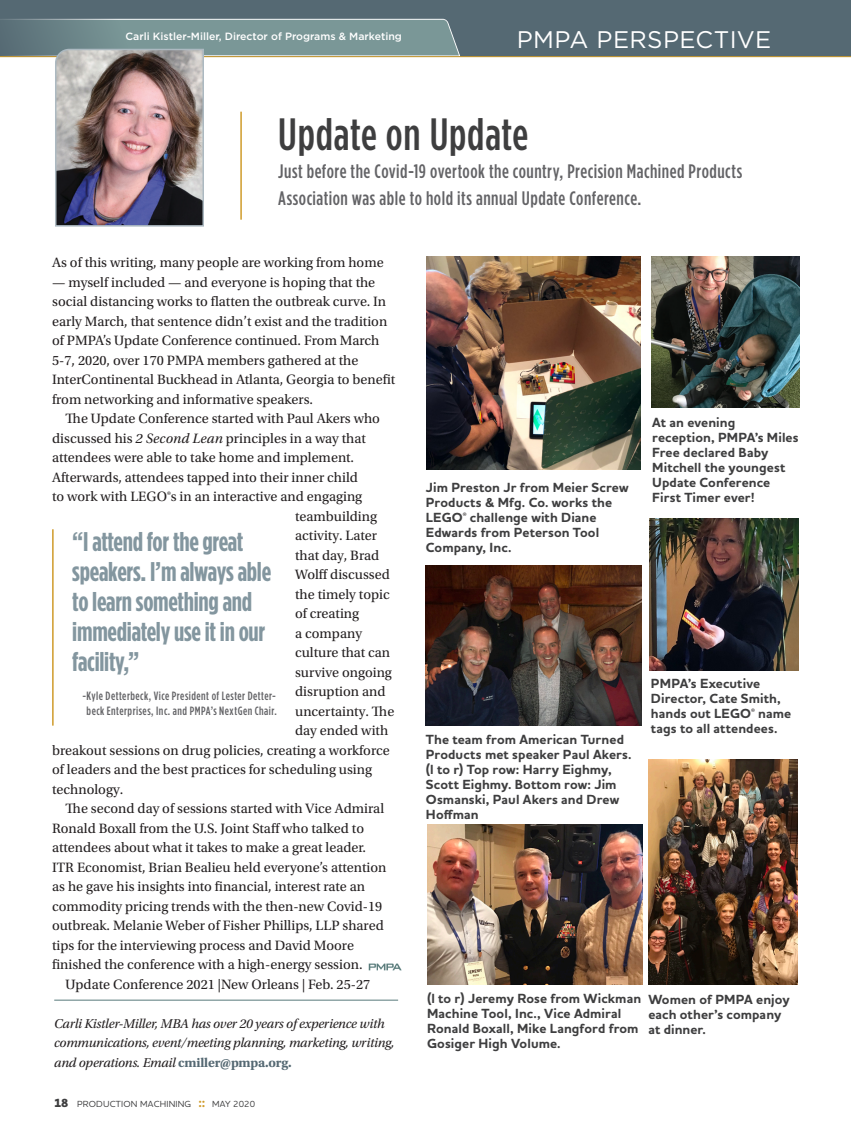
<style>
.page{position:relative;width:851px;height:1134px;background:#fff}
.page>*{position:absolute;margin:0;border:0;box-sizing:border-box;transform-origin:0 0}
._01_TItle_-_Short{font:500 45.3px "Gotham Condensed";letter-spacing:.015em;color:#3e3e3f}
._06_Pull_Quote_-_18{font:700 27px/30px "Gotham Condensed";letter-spacing:-.01em;color:#83969f}
._00_Header__Article{font:24px "Gotham";letter-spacing:.015em;color:#fff}
._02-DECK{font:500 19.5px/27px "Gotham Condensed";letter-spacing:.025em;color:#636366}
._04-Body_Mstr{font:14.25px/19.5px "Utopia Std";color:#231f20}
._04_Body-No-Indent{font:14.25px/19.5px "Utopia Std";color:#231f20}
._08_PhotoCaption{font:700 13.5px/15px "Houschka Pro";letter-spacing:.005em;color:#3e3e3f}
._09_Reference_Closin{font:italic 13.5px/19.5px "Utopia Std";letter-spacing:-.015em;color:#231f20}
._07_PullQuote{font:500 12px/15px "Gotham Condensed";letter-spacing:.04em;color:#636366;text-align:center}
.t1{font:500 10.5px "Gotham";color:#fff}
.t2{font:500 9px "Houschka Pro";letter-spacing:.02em;color:#3e3e3f}
.s1{font-style:italic}
.s2{font-weight:700;font-style:normal;color:#556973}
.s3{font-weight:800;font-size:12px}
.s4{font-weight:700;font-size:13.5px;color:#cf9b2a}
.s5{font-family:"Utopia Std";font-weight:400;font-size:14.25px;color:#231f20}
</style>
<div class="page">
<div style="left:0;top:0;width:850px;height:57px;background:#556973"></div>
<hr style="left:0;top:56px;width:850px;height:1px;background:#cf9b2a">
<svg style="left:0;top:19px;width:461px;height:208px"></svg>
<hr style="left:54px;top:1000px;width:344px;height:1px;background:#587a7b">
<img style="left:368px;top:964px;width:33px;height:6px">
<img style="left:426px;top:566px;width:215px;height:160px">
<img style="left:426px;top:256px;width:214px;height:214px">
<img style="left:651px;top:256px;width:149px;height:152px">
<img style="left:427px;top:824px;width:215px;height:160px">
<img style="left:649px;top:518px;width:149px;height:152px">
<img style="left:648px;top:760px;width:149px;height:224px">
<hr style="left:52px;top:529px;width:2px;height:197px;background:#cf9b2a">
<p class="t1" style="left:125px;top:30px;width:278px">Carli Kistler-Miller, Director of Programs &amp; Marketing</p>
<p class="_00_Header__Article" style="left:516px;top:24px;width:256px">PMPA PERSPECTIVE</p>
<p class="_01_TItle_-_Short" style="left:278px;top:108px;width:252px">Update on Update</p>
<p class="_02-DECK" style="left:278px;top:157px;width:465px">Just before the Covid-19 overtook the country, Precision Machined Products<br>Association was able to hold its annual Update Conference.</p>
<p class="_04_Body-No-Indent" style="left:52px;top:253px;width:333px">As of this writing, many people are working from home</p>
<p class="_04_Body-No-Indent" style="left:52px;top:272px;width:345px">— myself included — and everyone is hoping that the social distancing works to flatten the outbreak curve. In early March, that sentence didn’t exist and the tradition of PMPA’s Update Conference continued. From March 5-7, 2020, over 170 PMPA members gathered at the InterContinental Buckhead in Atlanta, Georgia to benefit from networking and informative speakers.</p>
<p class="_04-Body_Mstr" style="left:66px;top:409px;width:316px">The Update Conference started with Paul Akers who</p>
<p class="_04-Body_Mstr" style="left:52px;top:428px;width:315px">discussed his <span class="s1">2 Second Lean</span> principles in a way that</p>
<p class="_04-Body_Mstr" style="left:52px;top:448px;width:303px">attendees were able to take home and implement.</p>
<p class="_04-Body_Mstr" style="left:52px;top:467px;width:307px">Afterwards, attendees tapped into their inner child</p>
<p class="_04-Body_Mstr" style="left:52px;top:487px;width:311px">to work with LEGO®s in an interactive and engaging</p>
<p class="_04-Body_Mstr" style="left:295px;top:506px;width:83px">teambuilding</p>
<p class="_04-Body_Mstr" style="left:295px;top:526px;width:83px">activity. Later</p>
<p class="_04-Body_Mstr" style="left:295px;top:545px;width:86px">that day, Brad</p>
<p class="_04-Body_Mstr" style="left:295px;top:565px;width:96px">Wolff discussed</p>
<p class="_04-Body_Mstr" style="left:295px;top:584px;width:96px">the timely topic</p>
<p class="_04-Body_Mstr" style="left:295px;top:604px;width:65px">of creating</p>
<p class="_04-Body_Mstr" style="left:295px;top:623px;width:68px">a company</p>
<p class="_04-Body_Mstr" style="left:295px;top:643px;width:97px">culture that can</p>
<p class="_04-Body_Mstr" style="left:295px;top:662px;width:98px">survive ongoing</p>
<p class="_04-Body_Mstr" style="left:295px;top:682px;width:92px">disruption and</p>
<p class="_04-Body_Mstr" style="left:295px;top:701px;width:101px">uncertainty. The</p>
<p class="_04-Body_Mstr" style="left:295px;top:721px;width:95px">day ended with</p>
<p class="_04-Body_Mstr" style="left:52px;top:740px;width:339px">breakout sessions on drug policies, creating a workforce</p>
<p class="_04-Body_Mstr" style="left:52px;top:760px;width:321px">of leaders and the best practices for scheduling using</p>
<p class="_04-Body_Mstr" style="left:52px;top:779px;width:73px">technology.</p>
<p class="_04-Body_Mstr" style="left:52px;top:799px;width:336px;text-indent:14px">The second day of sessions started with Vice Admiral Ronald Boxall from the U.S. Joint Staff who talked to attendees about what it takes to make a great leader.<br>ITR Economist, Brian Bealieu held everyone’s attention as he gave his insights into financial, interest rate an commodity pricing trends with the then-new Covid-19 outbreak. Melanie Weber of Fisher Phillips, LLP shared tips for the interviewing process and David Moore finished the conference with a high-energy session.</p>
<p class="_04-Body_Mstr" style="left:66px;top:974px;width:306px">Update Conference 2021 |New Orleans | Feb. 25-27</p>
<p class="_09_Reference_Closin" style="left:54px;top:1014px;width:342px">Carli Kistler-Miller, MBA has over 20 years of experience with communications, event/meeting planning, marketing, writing, and operations. Email <span class="s2">cmiller@pmpa.org.</span></p>
<p class="_06_Pull_Quote_-_18" style="left:72px;top:527px;width:200px">“I attend for the great speakers. I’m always able to learn something and immediately use it in our facility,”</p>
<p class="_07_PullQuote" style="left:82px;top:688px;width:196px">-Kyle Detterbeck, Vice President of Lester Detter&shy;beck Enterprises, Inc. and PMPA’s NextGen Chair.</p>
<p class="t2" style="left:54px;top:1098px;width:203px"><span class="s3">18</span> PRODUCTION MACHINING <span class="s4">::</span> MAY 2020</p>
<p class="_08_PhotoCaption" style="left:426px;top:480px;width:204px">Jim Preston Jr from Meier Screw<br>Products &amp; Mfg. Co. works the<br>LEGO<span class="s5">®</span> challenge with Diane<br>Edwards from Peterson Tool<br>Company, Inc.</p>
<p class="_08_PhotoCaption" style="left:652px;top:415px;width:148px">At an evening reception, PMPA’s Miles<br>Free declared Baby<br>Mitchell the youngest<br>Update Conference<br>First Timer ever!</p>
<p class="_08_PhotoCaption" style="left:426px;top:732px;width:207px">The team from American Turned<br>Products met speaker Paul Akers.</p>
<p class="_08_PhotoCaption" style="left:426px;top:762px;width:195px">(l to r) Top row: Harry Eighmy,<br>Scott Eighmy. Bottom row: Jim<br>Osmanski, Paul Akers and Drew<br>Hoffman</p>
<p class="_08_PhotoCaption" style="left:651px;top:677px;width:142px">PMPA’s Executive<br>Director, Cate Smith, hands out LEGO<span class="s5">®</span> name tags to all attendees.</p>
<p class="_08_PhotoCaption" style="left:427px;top:991px;width:215px">(l to r) Jeremy Rose from Wickman<br>Machine Tool, Inc., Vice Admiral<br>Ronald Boxall, Mike Langford from<br>Gosiger High Volume.</p>
<p class="_08_PhotoCaption" style="left:648px;top:992px;width:143px">Women of PMPA enjoy each other’s company at dinner.</p>
</div>
